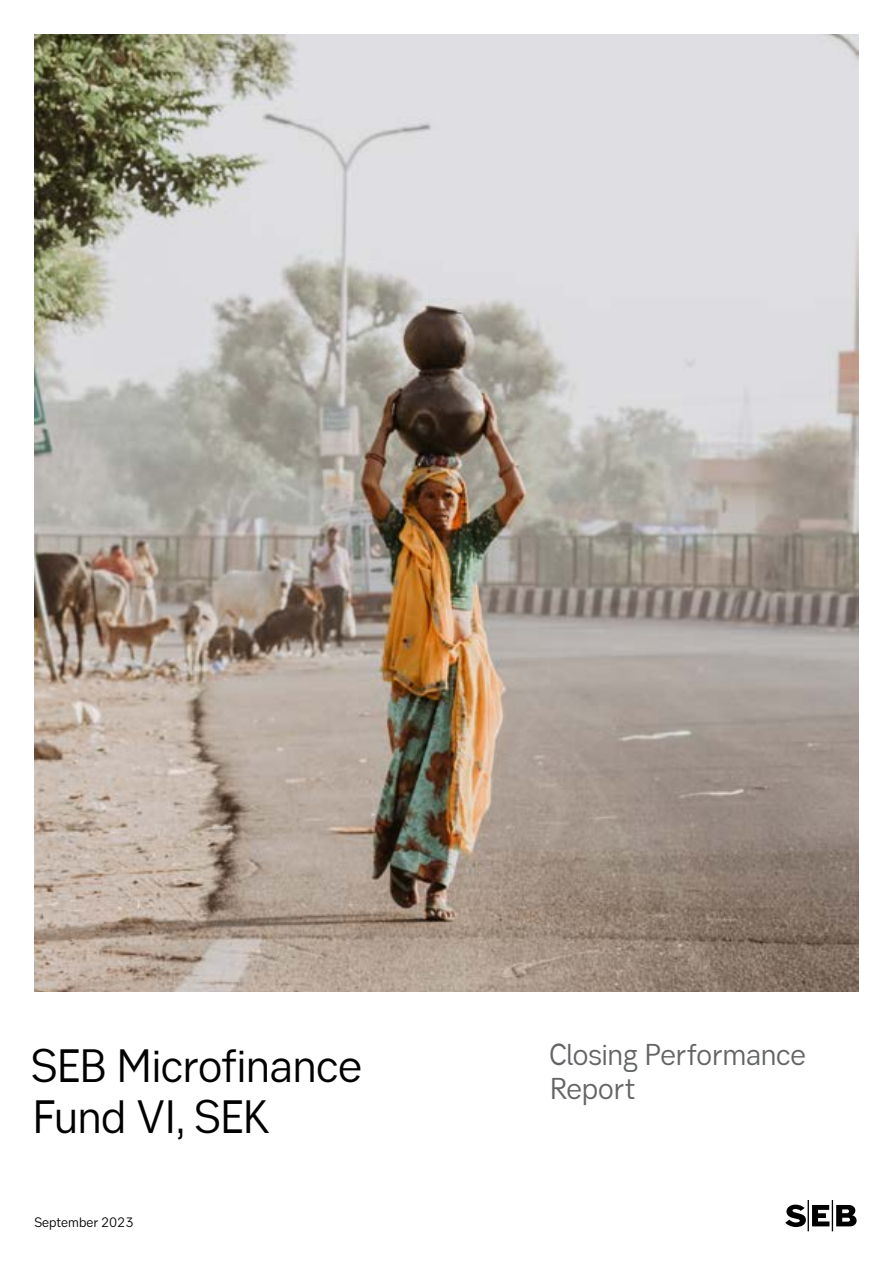
<style>
.page{position:relative;width:893px;height:1263px;background:#fff}
.page>*{position:absolute;margin:0;border:0;box-sizing:border-box;transform-origin:0 0}
.t1{font:46.5px/51px "SEB Sans Serif";letter-spacing:-.02em;color:#000}
.t2{font:30px/34px "SEB Sans Serif";letter-spacing:-.015em;color:#636466}
.t3{font:13.5px "SEB Sans Serif";color:#000}
</style>
<div class="page">
<svg style="left:785px;top:1200px;width:72px;height:31px"></svg>
<img style="left:35px;top:35px;width:823px;height:957px">
<p class="t1" style="left:32px;top:1040px;width:332px">SEB Microfinance<br>Fund VI, SEK</p>
<p class="t2" style="left:549px;top:1037px;width:258px">Closing Performance<br>Report</p>
<p class="t3" style="left:35px;top:1214px;width:100px">September 2023</p>
</div>
